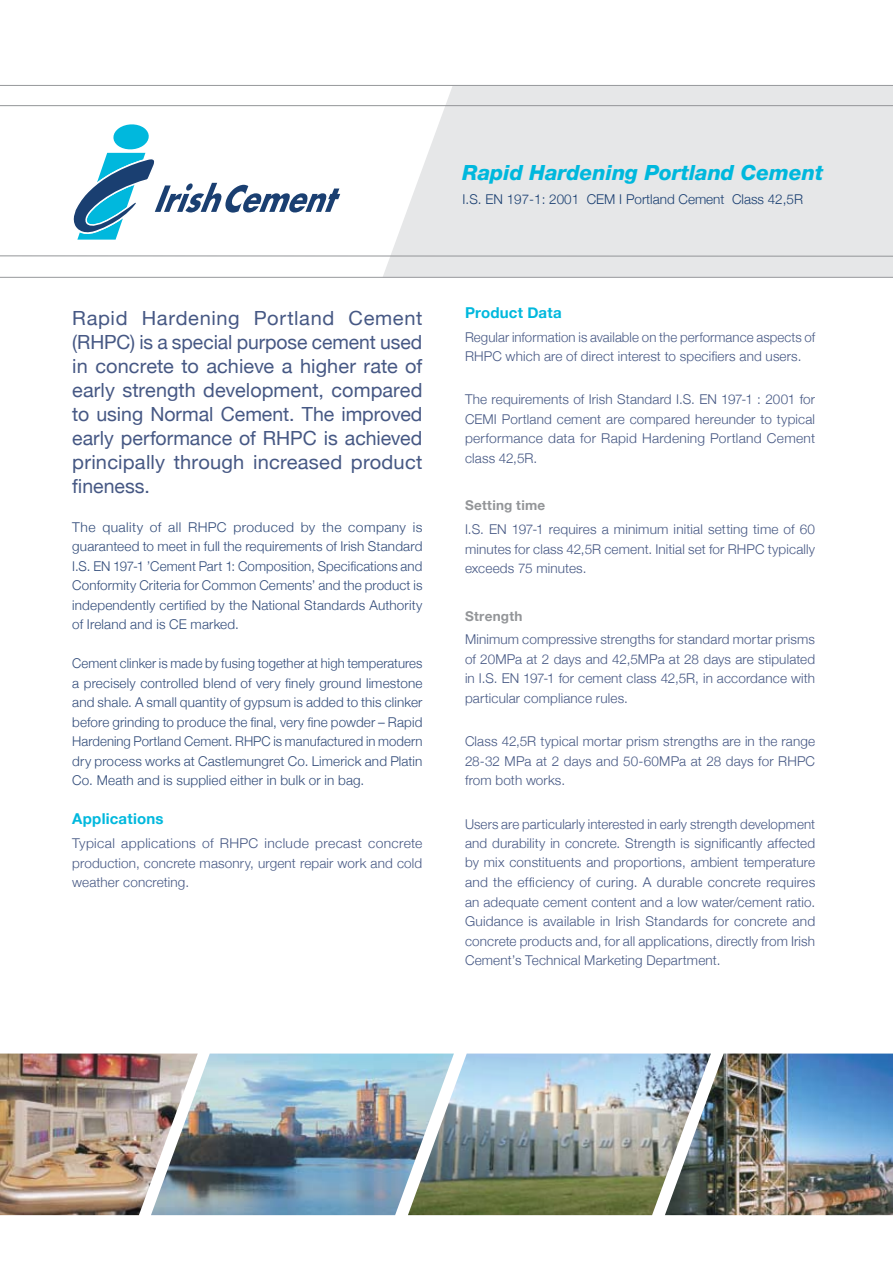
<style>
.page{position:relative;width:893px;height:1263px;background:#fff}
.page>*{position:absolute;margin:0;border:0;box-sizing:border-box;transform-origin:0 0}
.t1{font:italic 800 21px "Helvetica Neue LT Std";color:#00b8dd}
.t2{font:19.5px/24px "Helvetica Neue";letter-spacing:.01em;color:#465884;text-align:justify}
.t3{font:700 15px "Helvetica Neue";letter-spacing:.015em;color:#00b8dd}
.t4{font:300 13.5px/19.5px "Helvetica Neue";letter-spacing:.01em;color:#465884;text-align:justify}
.t5{font:300 13.5px/19.5px "Helvetica Neue";letter-spacing:.01em;color:#324c7a;text-align:justify}
.t6{font:300 13.5px "Helvetica Neue";color:#1a3f71}
.t7{font:700 13.5px "Helvetica Neue";letter-spacing:.02em;color:#939598}
</style>
<div class="page">
<img style="left:198px;top:1053px;width:210px;height:162px">
<img style="left:408px;top:1053px;width:257px;height:162px">
<img style="left:665px;top:1053px;width:228px;height:162px">
<img style="left:0;top:1053px;width:198px;height:162px">
<svg style="left:0;top:85px;width:893px;height:193px"></svg>
<h1 class="t1" style="left:463px;top:160px;width:362px">Rapid Hardening Portland Cement</h1>
<p class="t6" style="left:463px;top:191px;width:342px">I.S. EN 197-1: 2001 CEM I Portland Cement Class 42,5R</p>
<p class="t2" style="left:72px;top:306px;width:352px">Rapid Hardening Portland Cement (RHPC) is a special purpose cement used in concrete to achieve a higher rate of early strength development, compared to using Normal Cement. The improved early performance of RHPC is achieved principally through increased product fineness.</p>
<p class="t5" style="left:72px;top:517px;width:352px">The quality of all RHPC produced by the company is guaranteed to meet in full the requirements of Irish Standard I.S. EN 197-1 ’Cement Part 1: Composition, Specifications and Conformity Criteria for Common Cements’ and the product is independently certified by the National Standards Authority of Ireland and is CE marked.</p>
<p class="t5" style="left:72px;top:653px;width:352px">Cement clinker is made by fusing together at high temperatures a precisely controlled blend of very finely ground limestone and shale. A small quantity of gypsum is added to this clinker before grinding to produce the final, very fine powder – Rapid Hardening Portland Cement. RHPC is manufactured in modern dry process works at Castlemungret Co. Limerick and Platin Co. Meath and is supplied either in bulk or in bag.</p>
<p class="t3" style="left:72px;top:810px;width:93px">Applications</p>
<p class="t4" style="left:72px;top:833px;width:352px">Typical applications of RHPC include precast concrete production, concrete masonry, urgent repair work and cold weather concreting.</p>
<p class="t3" style="left:465px;top:303px;width:98px">Product Data</p>
<p class="t4" style="left:465px;top:327px;width:352px">Regular information is available on the performance aspects of<br>RHPC which are of direct interest to specifiers and users.</p>
<p class="t4" style="left:465px;top:390px;width:352px">The requirements of Irish Standard I.S. EN 197-1 : 2001 for CEMI Portland cement are compared hereunder to typical performance data for Rapid Hardening Portland Cement class 42,5R.</p>
<p class="t7" style="left:465px;top:497px;width:82px">Setting time</p>
<p class="t4" style="left:465px;top:519px;width:352px">I.S. EN 197-1 requires a minimum initial setting time of 60 minutes for class 42,5R cement. Initial set for RHPC typically exceeds 75 minutes.</p>
<p class="t7" style="left:465px;top:607px;width:59px">Strength</p>
<p class="t4" style="left:465px;top:630px;width:352px">Minimum compressive strengths for standard mortar prisms of 20MPa at 2 days and 42,5MPa at 28 days are stipulated in I.S. EN 197-1 for cement class 42,5R, in accordance with particular compliance rules.</p>
<p class="t4" style="left:465px;top:731px;width:352px">Class 42,5R typical mortar prism strengths are in the range 28-32 MPa at 2 days and 50-60MPa at 28 days for RHPC from both works.</p>
<p class="t4" style="left:465px;top:814px;width:352px">Users are particularly interested in early strength development and durability in concrete. Strength is significantly affected by mix constituents and proportions, ambient temperature and the efficiency of curing. A durable concrete requires an adequate cement content and a low water/cement ratio.<br>Guidance is available in Irish Standards for concrete and concrete products and, for all applications, directly from Irish Cement’s Technical Marketing Department.</p>
</div>
